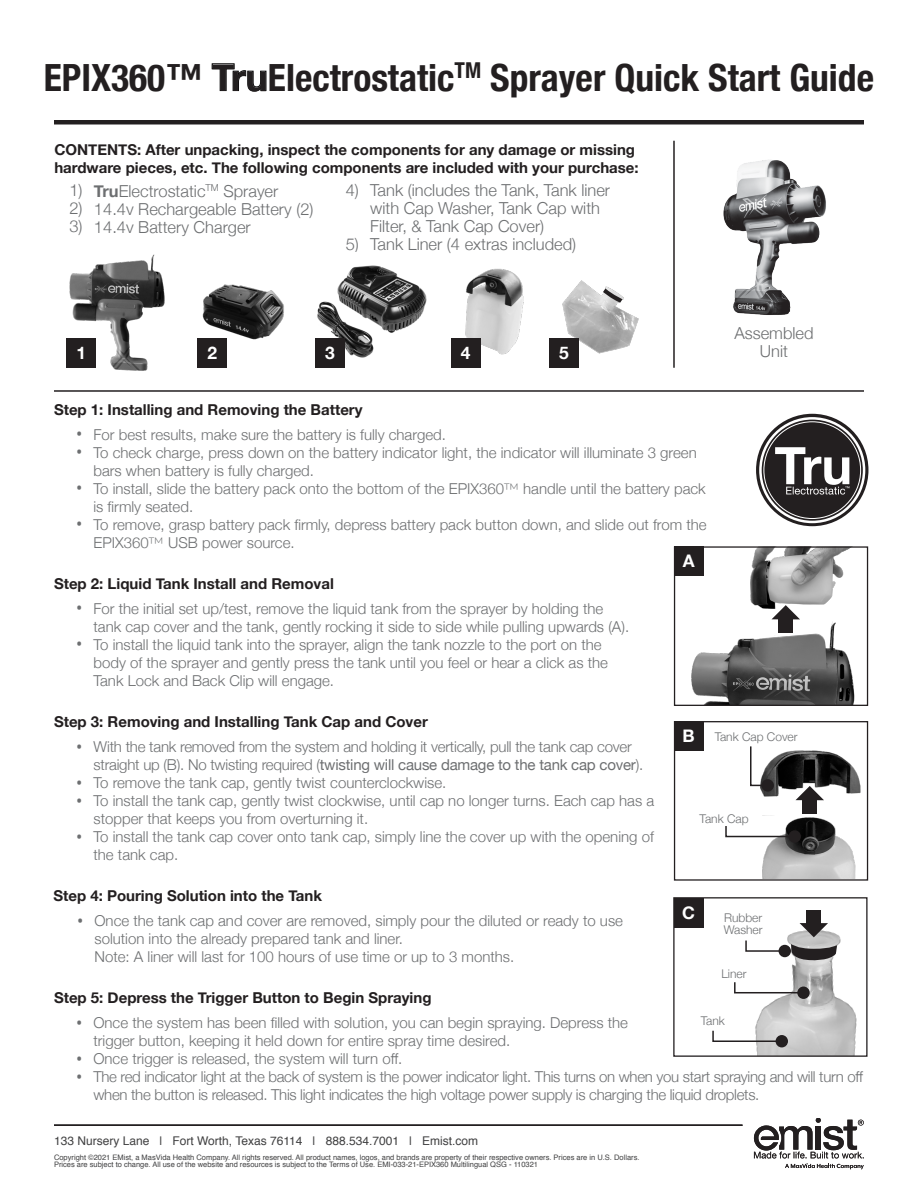
<style>
.page{position:relative;width:918px;height:1188px;background:#fff}
.page>*{position:absolute;margin:0;border:0;box-sizing:border-box;transform-origin:0 0}
.t1{font:700 condensed 37.5px "Helvetica Neue";color:#231f20}
.t2{font:700 17.4px "Helvetica Neue";color:#fff}
.t3{font:300 16.5px/18px "Helvetica Neue";color:#6d6f71}
.t4{font:300 15px/18px "Helvetica Neue";color:#6d6f71}
.t5{font:700 15px/18px "Helvetica Neue";color:#231f20}
.t6{font:300 15px/18px "Helvetica Neue";letter-spacing:-.02em;color:#6d6f71}
.t7{font:600 15px/18px "Open Sans";color:#6d6f71}
.t8{font:12px "Helvetica";color:#414142}
.t9{font:300 12px/12px "Helvetica Neue";color:#6d6f71}
.t10{font:7.5px/7.5px "Helvetica";color:#414142}
.s1{font-stretch:normal}
.s2{font-stretch:normal;color:#000}
.s3{font-weight:700}
.s4{font-family:"Montserrat"}
.s5{font-weight:400}
</style>
<div class="page">
<hr style="left:54px;top:120px;width:810px;height:4px;background:#231f20">
<hr style="left:54px;top:1124px;width:688px;height:2px;background:#231f20">
<hr style="left:54px;top:390px;width:810px;height:2px;background:#231f20">
<hr style="left:673px;top:141px;width:2px;height:227px;background:#231f20">
<img style="left:691px;top:621px;width:164px;height:83px">
<img style="left:750px;top:548px;width:100px;height:61px">
<div style="left:779px;top:618px;width:14px;height:15px;background:#231f20"></div>
<svg style="left:772px;top:605px;width:28px;height:14px"></svg>
<div style="left:803px;top:799px;width:14px;height:14px;background:#231f20"></div>
<svg style="left:796px;top:797px;width:28px;height:3px"></svg>
<img style="left:762px;top:817px;width:94px;height:62px">
<img style="left:760px;top:750px;width:101px;height:47px">
<div style="left:674px;top:546px;width:30px;height:30px;background:#231f20"></div>
<div style="left:674px;top:721px;width:30px;height:30px;background:#231f20"></div>
<img style="left:69px;top:254px;width:96px;height:117px">
<div style="left:66px;top:338px;width:30px;height:30px;background:#231f20"></div>
<img style="left:465px;top:268px;width:59px;height:95px">
<div style="left:451px;top:338px;width:29px;height:30px;background:#231f20"></div>
<img style="left:202px;top:284px;width:82px;height:56px">
<div style="left:197px;top:338px;width:30px;height:30px;background:#231f20"></div>
<img style="left:317px;top:265px;width:110px;height:93px">
<div style="left:315px;top:338px;width:30px;height:30px;background:#231f20"></div>
<img style="left:723px;top:160px;width:103px;height:155px">
<div style="left:762px;top:779px;width:12px;height:13px;background:#231f20;border-radius:50%"></div>
<svg style="left:750px;top:746px;width:19px;height:41px"></svg>
<div style="left:789px;top:830px;width:12px;height:13px;background:#231f20;border-radius:50%"></div>
<svg style="left:725px;top:825px;width:71px;height:13px"></svg>
<img style="left:755px;top:910px;width:102px;height:145px">
<div style="left:807px;top:910px;width:14px;height:14px;background:#231f20"></div>
<div style="left:674px;top:898px;width:30px;height:30px;background:#231f20"></div>
<div style="left:776px;top:1035px;width:12px;height:12px;background:#231f20;border-radius:50%"></div>
<svg style="left:712px;top:1029px;width:71px;height:14px"></svg>
<div style="left:797px;top:987px;width:13px;height:12px;background:#231f20;border-radius:50%"></div>
<svg style="left:734px;top:981px;width:71px;height:13px"></svg>
<svg style="left:756px;top:414px;width:112px;height:112px;background:#423e3f"></svg>
<div style="left:759px;top:417px;width:106px;height:106px;border:3px solid #fff;border-radius:50%"></div>
<svg style="left:775px;top:447px;width:74px;height:48px"></svg>
<svg style="left:745px;top:923px;width:92px;height:38px"></svg>
<img style="left:562px;top:280px;width:77px;height:74px">
<div style="left:549px;top:338px;width:30px;height:30px;background:#231f20"></div>
<svg style="left:603px;top:288px;width:20px;height:15px"></svg>
<svg style="left:754px;top:1118px;width:110px;height:51px"></svg>
<div style="left:674px;top:546px;width:194px;height:160px;border:1px solid #231f20"></div>
<div style="left:674px;top:721px;width:194px;height:160px;border:1px solid #231f20"></div>
<div style="left:673px;top:897px;width:195px;height:160px;border:1px solid #231f20"></div>
<p class="t1" style="left:44px;top:46px;width:832px">EPIX360<span class="s1">™</span> <span class="s2">Tru</span>Electrostatic<sup>TM</sup> Sprayer Quick Start Guide</p>
<p class="t5" style="left:54px;top:141px;width:586px">CONTENTS: After unpacking, inspect the components for any damage or missing hardware pieces, etc. The following components are included with your purchase:</p>
<p class="t3" style="left:69px;top:180px;width:15px">1)</p>
<p class="t3" style="left:69px;top:198px;width:15px">2)</p>
<p class="t3" style="left:69px;top:216px;width:15px">3)</p>
<p class="t3" style="left:94px;top:181px;width:186px"><span class="s3">Tru</span>Electrostatic<sup>TM</sup> Sprayer</p>
<p class="t3" style="left:94px;top:199px;width:221px">14.4v Rechargeable Battery (2)</p>
<p class="t3" style="left:94px;top:217px;width:158px">14.4v Battery Charger</p>
<p class="t3" style="left:346px;top:180px;width:15px">4)</p>
<p class="t3" style="left:346px;top:234px;width:15px">5)</p>
<p class="t3" style="left:370px;top:180px;width:241px">Tank (includes the Tank, Tank liner with Cap Washer, Tank Cap with<br>Filter, &amp; Tank Cap Cover)</p>
<p class="t3" style="left:370px;top:234px;width:208px">Tank Liner (4 extras included)</p>
<p class="t2" style="left:76px;top:339px;width:11px">1</p>
<p class="t2" style="left:207px;top:339px;width:11px">2</p>
<p class="t2" style="left:325px;top:339px;width:11px">3</p>
<p class="t2" style="left:461px;top:339px;width:11px">4</p>
<p class="t5" style="left:54px;top:401px;width:310px">Step 1: Installing and Removing the Battery</p>
<p class="t2" style="left:559px;top:339px;width:11px">5</p>
<p class="t7" style="left:76px;top:424px;width:7px">•</p>
<p class="t7" style="left:76px;top:442px;width:7px">•</p>
<p class="t7" style="left:76px;top:478px;width:7px">•</p>
<p class="t7" style="left:76px;top:514px;width:7px">•</p>
<p class="t4" style="left:93px;top:425px;width:354px">For best results, make sure the battery is fully charged.</p>
<p class="t4" style="left:93px;top:443px;width:605px">To check charge, press down on the battery indicator light, the indicator will illuminate 3 green bars when battery is fully charged.</p>
<p class="t4" style="left:93px;top:479px;width:614px">To install, slide the battery pack onto the bottom of the EPIX360<span class="s4">™</span> handle until the battery pack is firmly seated.</p>
<p class="t4" style="left:93px;top:515px;width:615px">To remove, grasp battery pack firmly, depress battery pack button down, and slide out from the<br>EPIX360<span class="s4">™</span> USB power source.</p>
<p class="t2" style="left:683px;top:547px;width:13px">A</p>
<p class="t5" style="left:54px;top:575px;width:281px">Step 2: Liquid Tank Install and Removal</p>
<p class="t7" style="left:76px;top:598px;width:7px">•</p>
<p class="t7" style="left:76px;top:634px;width:7px">•</p>
<p class="t4" style="left:93px;top:599px;width:537px">For the initial set up/test, remove the liquid tank from the sprayer by holding the tank cap cover and the tank, gently rocking it side to side while pulling upwards (A).<br>To install the liquid tank into the sprayer, align the tank nozzle to the port on the body of the sprayer and gently press the tank until you feel or hear a click as the Tank Lock and Back Clip will engage.</p>
<p class="t3" style="left:734px;top:323px;width:81px;text-align:center">Assembled<br>Unit</p>
<p class="t5" style="left:54px;top:713px;width:375px">Step 3: Removing and Installing Tank Cap and Cover</p>
<p class="t7" style="left:76px;top:737px;width:7px">•</p>
<p class="t7" style="left:76px;top:773px;width:7px">• •</p>
<p class="t7" style="left:76px;top:827px;width:7px">•</p>
<p class="t4" style="left:93px;top:737px;width:551px">With the tank removed from the system and holding it vertically, pull the tank cap cover straight up (B). No twisting required (<span class="s5">twisting will cause damage to the tank cap cover</span>).</p>
<p class="t4" style="left:93px;top:773px;width:562px">To remove the tank cap, gently twist counterclockwise.<br>To install the tank cap, gently twist clockwise, until cap no longer turns. Each cap has a stopper that keeps you from overturning it.</p>
<p class="t4" style="left:93px;top:827px;width:562px">To install the tank cap cover onto tank cap, simply line the cover up with the opening of the tank cap.</p>
<p class="t5" style="left:53px;top:887px;width:270px">Step 4: Pouring Solution into the Tank</p>
<p class="t7" style="left:77px;top:911px;width:7px">•</p>
<p class="t4" style="left:94px;top:911px;width:530px">Once the tank cap and cover are removed, simply pour the diluted or ready to use solution into the already prepared tank and liner.</p>
<p class="t4" style="left:94px;top:947px;width:421px">Note: A liner will last for 100 hours of use time or up to 3 months.</p>
<p class="t5" style="left:54px;top:989px;width:379px">Step 5: Depress the Trigger Button to Begin Spraying</p>
<p class="t2" style="left:683px;top:722px;width:14px">B</p>
<p class="t9" style="left:715px;top:730px;width:84px">Tank Cap Cover</p>
<p class="t9" style="left:700px;top:812px;width:50px">Tank Cap</p>
<p class="t2" style="left:682px;top:899px;width:14px">C</p>
<p class="t9" style="left:724px;top:910px;width:40px">Rubber<br>Washer</p>
<p class="t9" style="left:721px;top:966px;width:27px">Liner</p>
<p class="t7" style="left:76px;top:1013px;width:7px">•</p>
<p class="t7" style="left:76px;top:1049px;width:7px">•</p>
<p class="t7" style="left:76px;top:1067px;width:7px">•</p>
<p class="t9" style="left:701px;top:1013px;width:26px">Tank</p>
<p class="t4" style="left:93px;top:1013px;width:536px">Once the system has been filled with solution, you can begin spraying. Depress the trigger button, keeping it held down for entire spray time desired.</p>
<p class="t4" style="left:93px;top:1049px;width:310px">Once trigger is released, the system will turn off.</p>
<p class="t6" style="left:93px;top:1067px;width:771px">The red indicator light at the back of system is the power indicator light. This turns on when you start spraying and will turn off when the button is released. This light indicates the high voltage power supply is charging the liquid droplets.</p>
<p class="t8" style="left:54px;top:1131px;width:426px">133 Nursery Lane | Fort Worth, Texas 76114 | 888.534.7001 | Emist.com</p>
<p class="t10" style="left:54px;top:1154px;width:587px">Copyright ©2021 EMist, a MasVida Health Company. All rights reserved. All product names, logos, and brands are property of their respective owners. Prices are in U.S. Dollars.<br>Prices are subject to change. All use of the website and resources is subject to the Terms of Use. EMI-033-21-EPIX360 Multilingual QSG - 110321</p>
</div>
